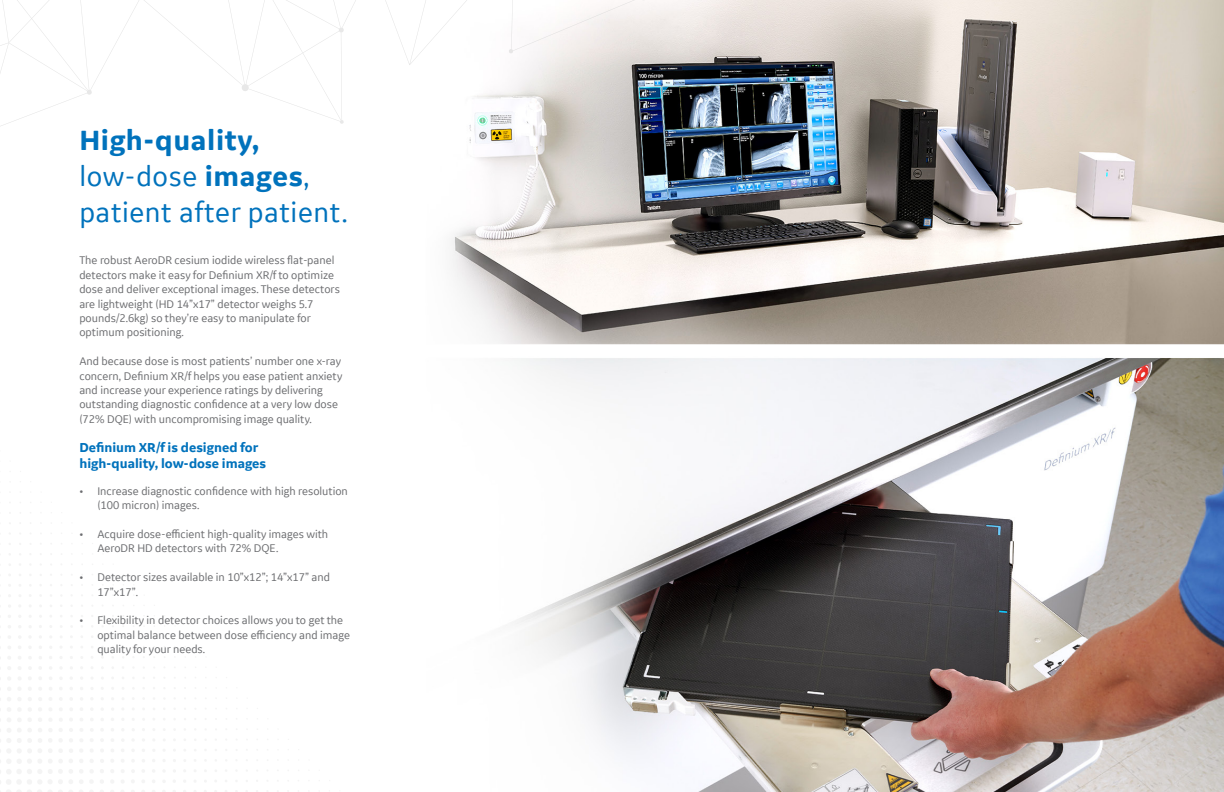
<style>
.page{position:relative;width:1224px;height:792px;background:#fff}
.page>*{position:absolute;margin:0;border:0;box-sizing:border-box;transform-origin:0 0}
.t1{font:30px "GE Inspira Sans";letter-spacing:.02em;color:#0072bc}
.t2{font:700 30px "GE Inspira Sans";letter-spacing:.02em;color:#0072bc}
.t3{font:700 14px "GE Inspira Sans";color:#0072bc}
.t4{font:12px/14.4px "GE Inspira Sans";color:#6c6d70}
.s1{font-weight:700}
</style>
<div class="page">
<img style="left:451px;top:0;width:773px;height:792px">
<svg style="left:88px;top:0;width:153px;height:90px"></svg>
<svg style="left:0;top:0;width:88px;height:126px"></svg>
<svg style="left:87px;top:90px;width:5px;height:5px"></svg>
<svg style="left:241px;top:0;width:408px;height:124px"></svg>
<svg style="left:111px;top:770px;width:13px;height:3px"></svg>
<svg style="left:111px;top:780px;width:13px;height:3px"></svg>
<svg style="left:69px;top:790px;width:24px;height:2px"></svg>
<svg style="left:80px;top:749px;width:13px;height:3px"></svg>
<svg style="left:80px;top:759px;width:13px;height:4px"></svg>
<svg style="left:69px;top:759px;width:4px;height:4px"></svg>
<svg style="left:69px;top:769px;width:24px;height:15px"></svg>
<svg style="left:80px;top:739px;width:13px;height:3px"></svg>
<svg style="left:37px;top:759px;width:25px;height:33px"></svg>
<svg style="left:38px;top:739px;width:24px;height:14px"></svg>
<svg style="left:38px;top:728px;width:24px;height:4px"></svg>
<svg style="left:0;top:728px;width:32px;height:64px"></svg>
<svg style="left:7px;top:687px;width:14px;height:4px"></svg>
<svg style="left:0;top:697px;width:31px;height:25px"></svg>
<svg style="left:8px;top:667px;width:13px;height:3px"></svg>
<svg style="left:8px;top:677px;width:13px;height:3px"></svg>
<p class="t2" style="left:79px;top:122px;width:181px">High-quality,</p>
<p class="t1" style="left:79px;top:158px;width:231px">low-dose <span class="s1">images</span>,</p>
<p class="t1" style="left:79px;top:194px;width:270px">patient after patient.</p>
<p class="t4" style="left:79px;top:253px;width:262px">The robust AeroDR cesium iodide wireless flat-panel detectors make it easy for Definium XR/f to optimize dose and deliver exceptional images. These detectors are lightweight (HD 14”x17” detector weighs 5.7 pounds/2.6kg) so they’re easy to manipulate for optimum positioning.</p>
<p class="t4" style="left:79px;top:354px;width:264px">And because dose is most patients’ number one x-ray concern, Definium XR/f helps you ease patient anxiety and increase your experience ratings by delivering outstanding diagnostic confidence at a very low dose (72% DQE) with uncompromising image quality.</p>
<p class="t3" style="left:79px;top:439px;width:180px">Definium XR/f is designed for</p>
<p class="t3" style="left:79px;top:455px;width:188px">high-quality, low-dose images</p>
<p class="t4" style="left:97px;top:483px;width:252px;text-indent:-18px">• Increase diagnostic confidence with high resolution (100 micron) images.</p>
<p class="t4" style="left:97px;top:527px;width:232px;text-indent:-18px">• Acquire dose-efficient high-quality images with<br>AeroDR HD detectors with 72% DQE.</p>
<p class="t4" style="left:97px;top:570px;width:234px;text-indent:-18px">• Detector sizes available in 10”x12”; 14”x17” and<br>17”x17”.</p>
<p class="t4" style="left:97px;top:613px;width:254px;text-indent:-18px">• Flexibility in detector choices allows you to get the optimal balance between dose efficiency and image quality for your needs.</p>
</div>
